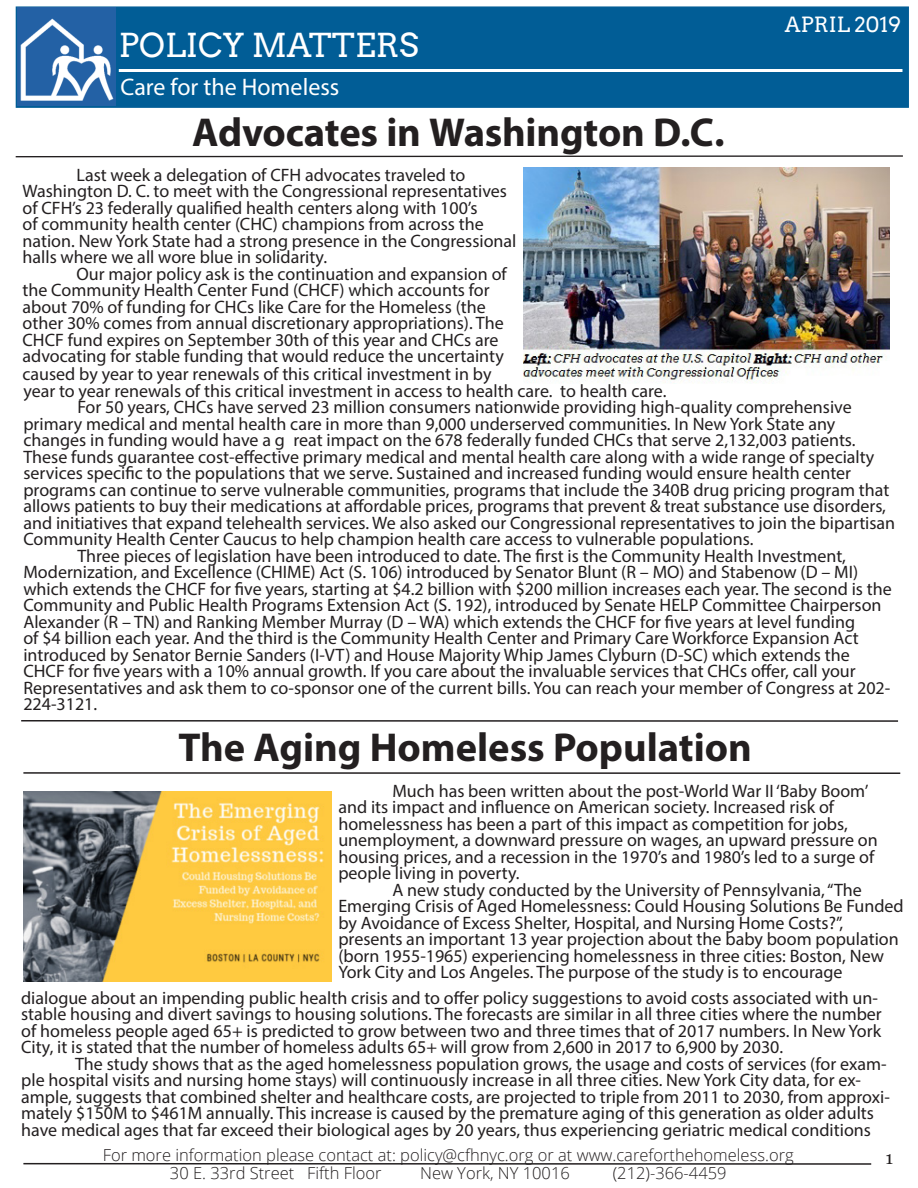
<style>
.page{position:relative;width:918px;height:1188px;background:#fff}
.page>*{position:absolute;margin:0;border:0;box-sizing:border-box;transform-origin:0 0}
.t1{font:700 40.5px "Myriad Pro";letter-spacing:-.005em;color:#231f20}
.t2{font:33px "Arvo";color:#fff}
.t3{font:24px "Myriad Pro";color:#fff}
.t4{font:21px "Arvo";color:#fff}
.t5{font:18px/16.5px "Myriad Pro";color:#231f20}
.t6{font:18px "Georgia";color:#231f20}
.t7{font:300 16.5px "Open Sans";color:#231f20}
</style>
<div class="page">
<div style="left:16px;top:6px;width:893px;height:102px;background:#015d96;border:2px solid #015d96"></div>
<hr style="left:119px;top:69px;width:783px;height:3px;background:#fff">
<svg style="left:15px;top:155px;width:888px;height:3px"></svg>
<img style="left:17px;top:7px;width:98px;height:98px">
<img style="left:524px;top:167px;width:366px;height:216px">
<hr style="left:21px;top:720px;width:877px;height:2px;background:#231f20">
<hr style="left:23px;top:1163px;width:848px;height:2px;background:#231f20">
<hr style="left:23px;top:772px;width:877px;height:2px;background:#231f20">
<img style="left:23px;top:792px;width:308px;height:189px">
<p class="t2" style="left:119px;top:25px;width:301px">POLICY MATTERS</p>
<p class="t3" style="left:121px;top:73px;width:220px">Care for the Homeless</p>
<p class="t4" style="left:785px;top:12px;width:118px">APRIL 2019</p>
<p class="t1" style="left:192px;top:106px;width:534px">Advocates in Washington D.C.</p>
<p class="t5" style="left:23px;top:166px;width:496px;text-indent:54px">Last week a delegation of CFH advocates traveled to Washington D. C. to meet with the Congressional representatives of CFH’s 23 federally qualified health centers along with 100’s<br>of community health center (CHC) champions from across the nation. New York State had a strong presence in the Congressional halls where we all wore blue in solidarity.</p>
<p class="t5" style="left:23px;top:265px;width:486px;text-indent:54px">Our major policy ask is the continuation and expansion of the Community Health Center Fund (CHCF) which accounts for about 70% of funding for CHCs like Care for the Homeless (the other 30% comes from annual discretionary appropriations). The CHCF fund expires on September 30th of this year and CHCs are advocating for stable funding that would reduce the uncertainty caused by year to year renewals of this critical investment in by</p>
<p class="t5" style="left:23px;top:382px;width:645px">year to year renewals of this critical investment in access to health care. to health care.</p>
<p class="t5" style="left:23px;top:399px;width:873px;text-indent:54px">For 50 years, CHCs have served 23 million consumers nationwide providing high-quality comprehensive primary medical and mental health care in more than 9,000 underserved communities. In New York State any changes in funding would have a g reat impact on the 678 federally funded CHCs that serve 2,132,003 patients.<br>These funds guarantee cost-effective primary medical and mental health care along with a wide range of specialty services specific to the populations that we serve. Sustained and increased funding would ensure health center programs can continue to serve vulnerable communities, programs that include the 340B drug pricing program that allows patients to buy their medications at affordable prices, programs that prevent &amp; treat substance use disorders, and initiatives that expand telehealth services. We also asked our Congressional representatives to join the bipartisan Community Health Center Caucus to help champion health care access to vulnerable populations.</p>
<p class="t5" style="left:23px;top:547px;width:870px;text-indent:54px">Three pieces of legislation have been introduced to date. The first is the Community Health Investment, Modernization, and Excellence (CHIME) Act (S. 106) introduced by Senator Blunt (R – MO) and Stabenow (D – MI) which extends the CHCF for five years, starting at $4.2 billion with $200 million increases each year. The second is the Community and Public Health Programs Extension Act (S. 192), introduced by Senate HELP Committee Chairperson Alexander (R – TN) and Ranking Member Murray (D – WA) which extends the CHCF for five years at level funding<br>of $4 billion each year. And the third is the Community Health Center and Primary Care Workforce Expansion Act introduced by Senator Bernie Sanders (I-VT) and House Majority Whip James Clyburn (D-SC) which extends the CHCF for five years with a 10% annual growth. If you care about the invaluable services that CHCs offer, call your Representatives and ask them to co-sponsor one of the current bills. You can reach your member of Congress at 202- 224-3121.</p>
<p class="t1" style="left:178px;top:721px;width:575px">The Aging Homeless Population</p>
<p class="t5" style="left:338px;top:782px;width:541px;text-indent:54px">Much has been written about the post-World War II ‘Baby Boom’ and its impact and influence on American society. Increased risk of homelessness has been a part of this impact as competition for jobs, unemployment, a downward pressure on wages, an upward pressure on housing prices, and a recession in the 1970’s and 1980’s led to a surge of people living in poverty.</p>
<p class="t5" style="left:338px;top:881px;width:567px;text-indent:54px">A new study conducted by the University of Pennsylvania, “The Emerging Crisis of Aged Homelessness: Could Housing Solutions Be Funded by Avoidance of Excess Shelter, Hospital, and Nursing Home Costs?”, presents an important 13 year projection about the baby boom population (born 1955-1965) experiencing homelessness in three cities: Boston, New York City and Los Angeles. The purpose of the study is to encourage</p>
<p class="t5" style="left:21px;top:989px;width:862px">dialogue about an impending public health crisis and to offer policy suggestions to avoid costs associated with un&shy;stable housing and divert savings to housing solutions. The forecasts are similar in all three cities where the number of homeless people aged 65+ is predicted to grow between two and three times that of 2017 numbers. In New York City, it is stated that the number of homeless adults 65+ will grow from 2,600 in 2017 to 6,900 by 2030.</p>
<p class="t5" style="left:21px;top:1055px;width:870px;text-indent:54px">The study shows that as the aged homelessness population grows, the usage and costs of services (for exam&shy;ple hospital visits and nursing home stays) will continuously increase in all three cities. New York City data, for ex&shy;ample, suggests that combined shelter and healthcare costs, are projected to triple from 2011 to 2030, from approxi&shy;mately $150M to $461M annually. This increase is caused by the premature aging of this generation as older adults have medical ages that far exceed their biological ages by 20 years, thus experiencing geriatric medical conditions</p>
<p class="t7" style="left:103px;top:1144px;width:692px">For more information please contact at: policy@cfhnyc.org or at www.careforthehomeless.org</p>
<p class="t7" style="left:170px;top:1162px;width:213px">30 E. 33rd Street Fifth Floor</p>
<p class="t7" style="left:420px;top:1162px;width:151px">New York, NY 10016</p>
<p class="t7" style="left:613px;top:1162px;width:115px">(212)-366-4459</p>
<p class="t6" style="left:885px;top:1147px;width:9px">1</p>
</div>
